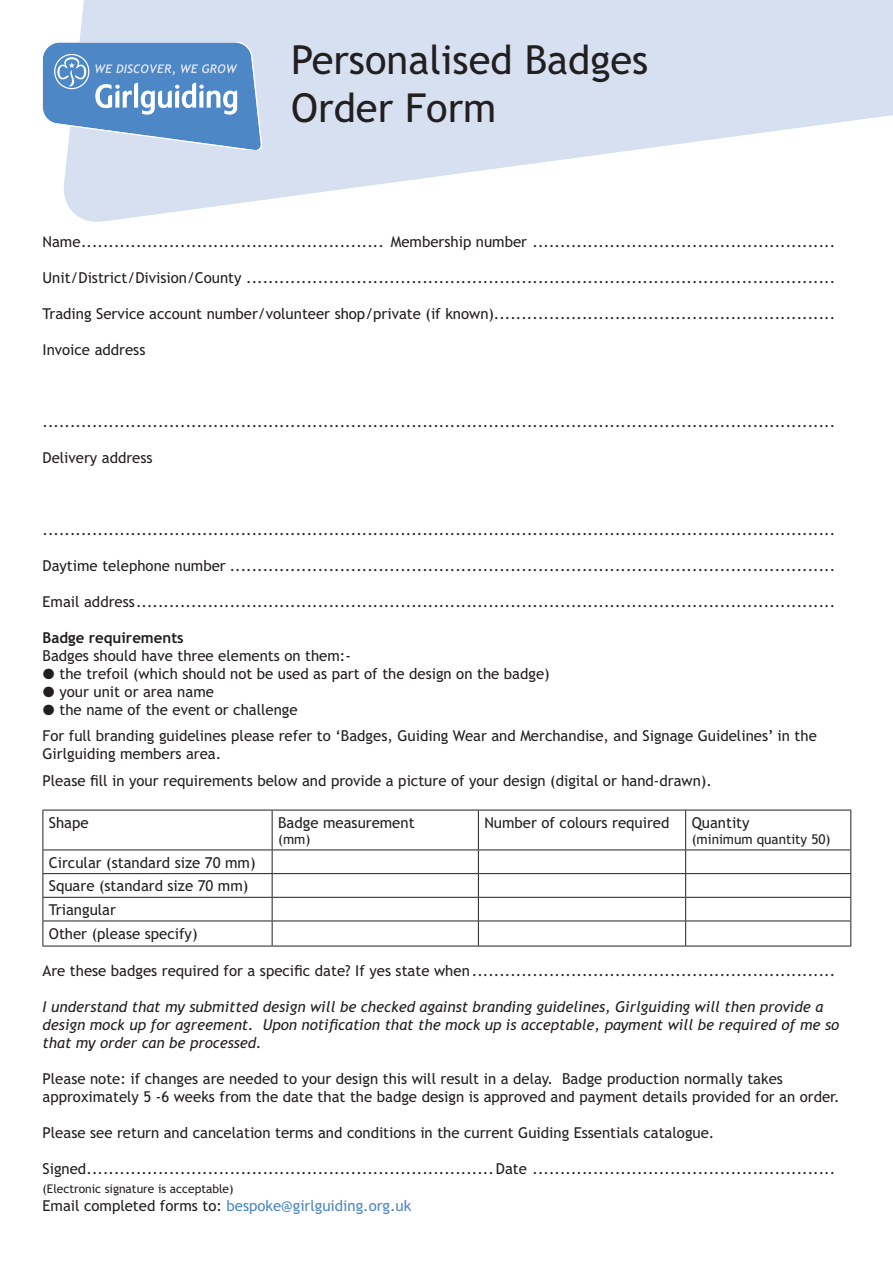
<style>
.page{position:relative;width:893px;height:1263px;background:#fff}
.page>*{position:absolute;margin:0;border:0;box-sizing:border-box;transform-origin:0 0}
.t1{font:39.9px/47.8px "Trebuchet MSPS";color:#231f20}
.Form_single_line{font:15px "Trebuchet MSPS";color:#231f20}
.Body_copy{font:15px/18px "Trebuchet MSPS";color:#231f20}
.Form_double_line{font:15px "Trebuchet MSPS";color:#231f20}
.Body_copy-2{font:italic 15px/18px "Trebuchet MSPS";color:#231f20}
.t2{font:15px "Trebuchet MSPS";color:#4d87c6}
.t3{font:700 15px "Trebuchet MSPS";color:#231f20}
.t4{font:13.5px "Trebuchet MSPS";color:#231f20}
.t5{font:12px "Trebuchet MSPS";color:#231f20}
.s1{font-family:"European Pi Three"}
.s2{color:#231f20}
</style>
<div class="page">
<svg style="left:61px;top:0;width:832px;height:222px;fill:#d6e0f1"></svg>
<hr style="left:43px;top:810px;width:229px;height:1px;background:#231f20">
<hr style="left:43px;top:810px;width:1px;height:39px;background:#231f20">
<hr style="left:272px;top:810px;width:206px;height:1px;background:#231f20">
<hr style="left:272px;top:810px;width:1px;height:39px;background:#231f20">
<hr style="left:478px;top:810px;width:208px;height:1px;background:#231f20">
<hr style="left:478px;top:810px;width:1px;height:39px;background:#231f20">
<hr style="left:686px;top:810px;width:165px;height:1px;background:#231f20">
<hr style="left:685px;top:810px;width:1px;height:39px;background:#231f20">
<hr style="left:850px;top:810px;width:1px;height:39px;background:#231f20">
<hr style="left:43px;top:849px;width:229px;height:1px;background:#231f20">
<hr style="left:272px;top:849px;width:206px;height:1px;background:#231f20">
<hr style="left:478px;top:849px;width:208px;height:1px;background:#231f20">
<hr style="left:686px;top:849px;width:165px;height:1px;background:#231f20">
<hr style="left:43px;top:873px;width:229px;height:1px;background:#231f20">
<hr style="left:272px;top:873px;width:206px;height:1px;background:#231f20">
<hr style="left:478px;top:873px;width:208px;height:1px;background:#231f20">
<hr style="left:686px;top:873px;width:165px;height:1px;background:#231f20">
<hr style="left:43px;top:897px;width:229px;height:1px;background:#231f20">
<hr style="left:272px;top:897px;width:206px;height:1px;background:#231f20">
<hr style="left:478px;top:897px;width:208px;height:1px;background:#231f20">
<hr style="left:686px;top:897px;width:165px;height:1px;background:#231f20">
<hr style="left:43px;top:920px;width:229px;height:1px;background:#231f20">
<svg style="left:43px;top:850px;width:1px;height:96px"></svg>
<hr style="left:272px;top:920px;width:206px;height:1px;background:#231f20">
<svg style="left:272px;top:850px;width:1px;height:96px"></svg>
<hr style="left:478px;top:920px;width:208px;height:1px;background:#231f20">
<svg style="left:478px;top:850px;width:1px;height:96px"></svg>
<hr style="left:686px;top:920px;width:165px;height:1px;background:#231f20">
<svg style="left:685px;top:850px;width:1px;height:96px"></svg>
<svg style="left:850px;top:850px;width:1px;height:96px"></svg>
<hr style="left:43px;top:946px;width:229px;height:1px;background:#231f20">
<hr style="left:272px;top:946px;width:206px;height:1px;background:#231f20">
<hr style="left:478px;top:946px;width:208px;height:1px;background:#231f20">
<hr style="left:686px;top:946px;width:165px;height:1px;background:#231f20">
<svg style="left:42px;top:43px;width:220px;height:107px;background:#78a3d3"></svg>
<p class="t1" style="left:291px;top:35px;width:359px">Personalised Badges<br>Order Form</p>
<p class="Form_double_line" style="left:43px;top:233px;width:794px">Name........................................................ Membership number ........................................................</p>
<p class="Form_single_line" style="left:43px;top:269px;width:794px">Unit/District/Division/County............................................................................................................</p>
<p class="Form_single_line" style="left:43px;top:305px;width:794px">Trading Service account number/volunteer shop/private (if known)..............................................................</p>
<p class="Form_single_line" style="left:43px;top:341px;width:104px">Invoice address</p>
<p class="Form_single_line" style="left:43px;top:413px;width:794px">................................................................................................................................................</p>
<p class="Form_single_line" style="left:43px;top:449px;width:112px">Delivery address</p>
<p class="Form_single_line" style="left:43px;top:521px;width:794px">................................................................................................................................................</p>
<p class="Form_single_line" style="left:43px;top:557px;width:794px">Daytime telephone number...............................................................................................................</p>
<p class="Form_single_line" style="left:43px;top:593px;width:794px">Email address................................................................................................................................</p>
<p class="t3" style="left:43px;top:629px;width:143px">Badge requirements</p>
<p class="Body_copy" style="left:43px;top:646px;width:310px">Badges should have three elements on them:-</p>
<p class="Body_copy" style="left:43px;top:664px;width:509px"><span class="s1">#</span> the trefoil (which should not be used as part of the design on the badge)</p>
<p class="Body_copy" style="left:43px;top:682px;width:173px"><span class="s1">#</span> your unit or area name</p>
<p class="Body_copy" style="left:43px;top:700px;width:257px"><span class="s1">#</span> the name of the event or challenge</p>
<p class="Body_copy" style="left:43px;top:727px;width:776px">For full branding guidelines please refer to ‘Badges, Guiding Wear and Merchandise, and Signage Guidelines’ in the<br>Girlguiding members area.</p>
<p class="Body_copy" style="left:43px;top:771px;width:671px">Please fill in your requirements below and provide a picture of your design (digital or hand-drawn).</p>
<p class="Body_copy" style="left:49px;top:813px;width:41px">Shape</p>
<p class="Body_copy" style="left:278px;top:813px;width:138px">Badge measurement</p>
<p class="t4" style="left:278px;top:831px;width:34px">(mm)</p>
<p class="Body_copy" style="left:484px;top:813px;width:186px">Number of colours required</p>
<p class="Body_copy" style="left:692px;top:813px;width:59px">Quantity</p>
<p class="t4" style="left:692px;top:831px;width:140px">(minimum quantity 50)</p>
<p class="Body_copy" style="left:49px;top:853px;width:208px">Circular (standard size 70 mm)</p>
<p class="Body_copy" style="left:49px;top:877px;width:201px">Square (standard size 70 mm)</p>
<p class="Body_copy" style="left:49px;top:900px;width:69px">Triangular</p>
<p class="Body_copy" style="left:49px;top:924px;width:150px">Other (please specify)</p>
<p class="Form_single_line" style="left:43px;top:962px;width:794px">Are these badges required for a specific date? If yes state when...................................................................</p>
<p class="Body_copy-2" style="left:43px;top:998px;width:798px">I understand that my submitted design will be checked against branding guidelines, Girlguiding will then provide a design mock up for agreement. Upon notification that the mock up is acceptable, payment will be required of me so that my order can be processed.</p>
<p class="Body_copy" style="left:43px;top:1070px;width:798px">Please note: if changes are needed to your design this will result in a delay. Badge production normally takes approximately 5 -6 weeks from the date that the badge design is approved and payment details provided for an order.</p>
<p class="Body_copy" style="left:43px;top:1124px;width:673px">Please see return and cancelation terms and conditions in the current Guiding Essentials catalogue.</p>
<p class="Form_double_line" style="left:43px;top:1160px;width:794px">Signed...........................................................................Date ........................................................</p>
<p class="t5" style="left:43px;top:1182px;width:193px">(Electronic signature is acceptable)</p>
<p class="t2" style="left:43px;top:1197px;width:370px"><span class="s2">Email completed forms to:</span> bespoke@girlguiding.org.uk</p>
</div>
